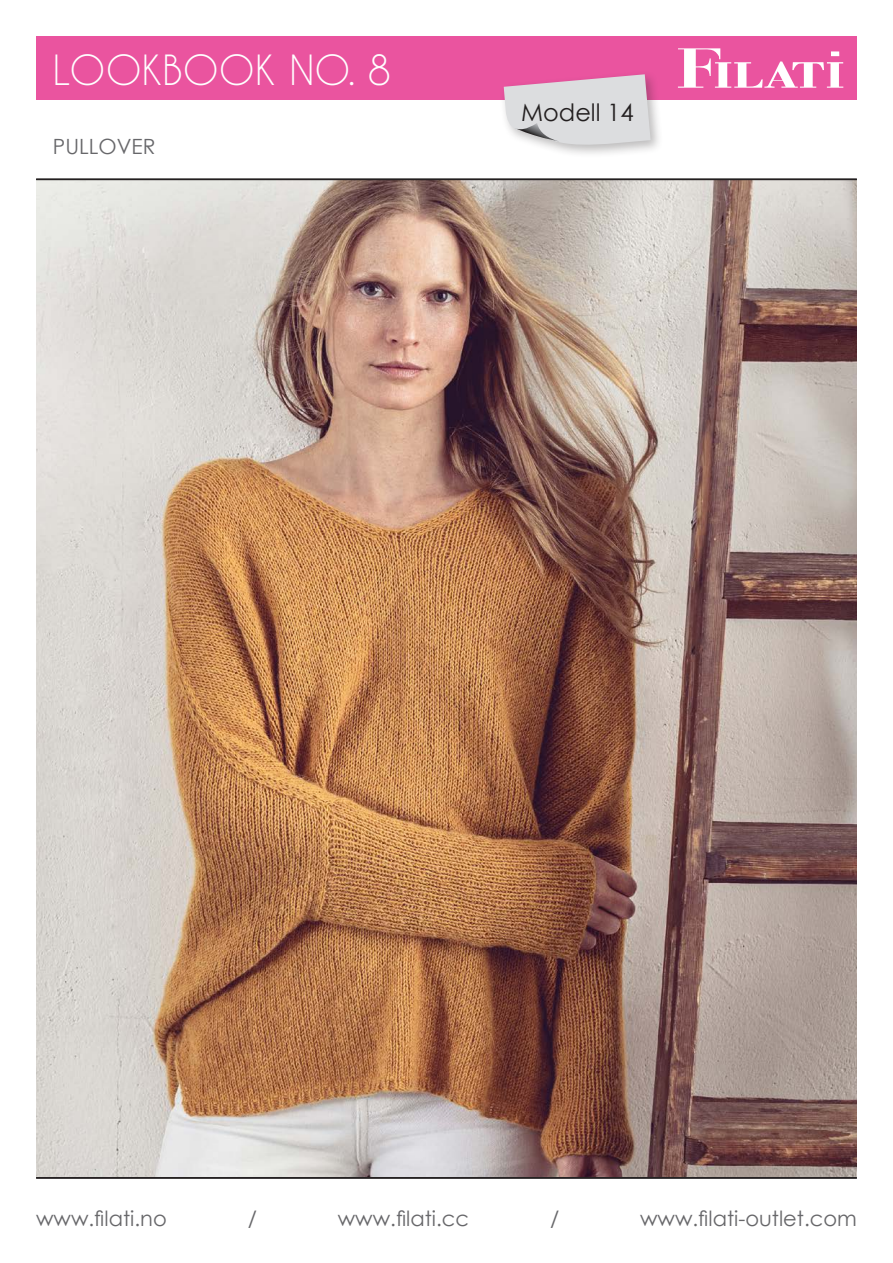
<style>
.page{position:relative;width:893px;height:1263px;background:#fff}
.page>*{position:absolute;margin:0;border:0;box-sizing:border-box;transform-origin:0 0}
.t1{font:39px "Caviar Dreams";color:#fff}
.t2{font:24px "Century Gothic";color:#231f20}
.t3{font:21px "Century Gothic";color:#67676a}
</style>
<div class="page">
<img style="left:36px;top:180px;width:821px;height:997px">
<hr style="left:36px;top:1177px;width:821px;height:1px;background:#231f20">
<hr style="left:36px;top:179px;width:821px;height:1px;background:#231f20">
<div style="left:36px;top:36px;width:821px;height:64px;background:#ea549f"></div>
<svg style="left:678px;top:48px;width:165px;height:40px"></svg>
<div style="left:499px;top:70px;width:165px;height:88px;background:#231f20;opacity:.3"></div>
<svg style="left:504px;top:74px;width:147px;height:76px;background:#dcced7"></svg>
<p class="t1" style="left:53px;top:47px;width:340px">LOOKBOOK NO. 8</p>
<p class="t3" style="left:53px;top:131px;width:104px">PULLOVER</p>
<p class="t2" style="left:521px;top:96px;width:114px">Modell 14</p>
<p class="t3" style="left:36px;top:1204px;width:132px">www.filati.no</p>
<p class="t3" style="left:248px;top:1204px;width:11px">/</p>
<p class="t3" style="left:338px;top:1204px;width:133px">www.filati.cc</p>
<p class="t3" style="left:550px;top:1204px;width:11px">/</p>
<p class="t3" style="left:640px;top:1204px;width:218px">www.filati-outlet.com</p>
</div>
